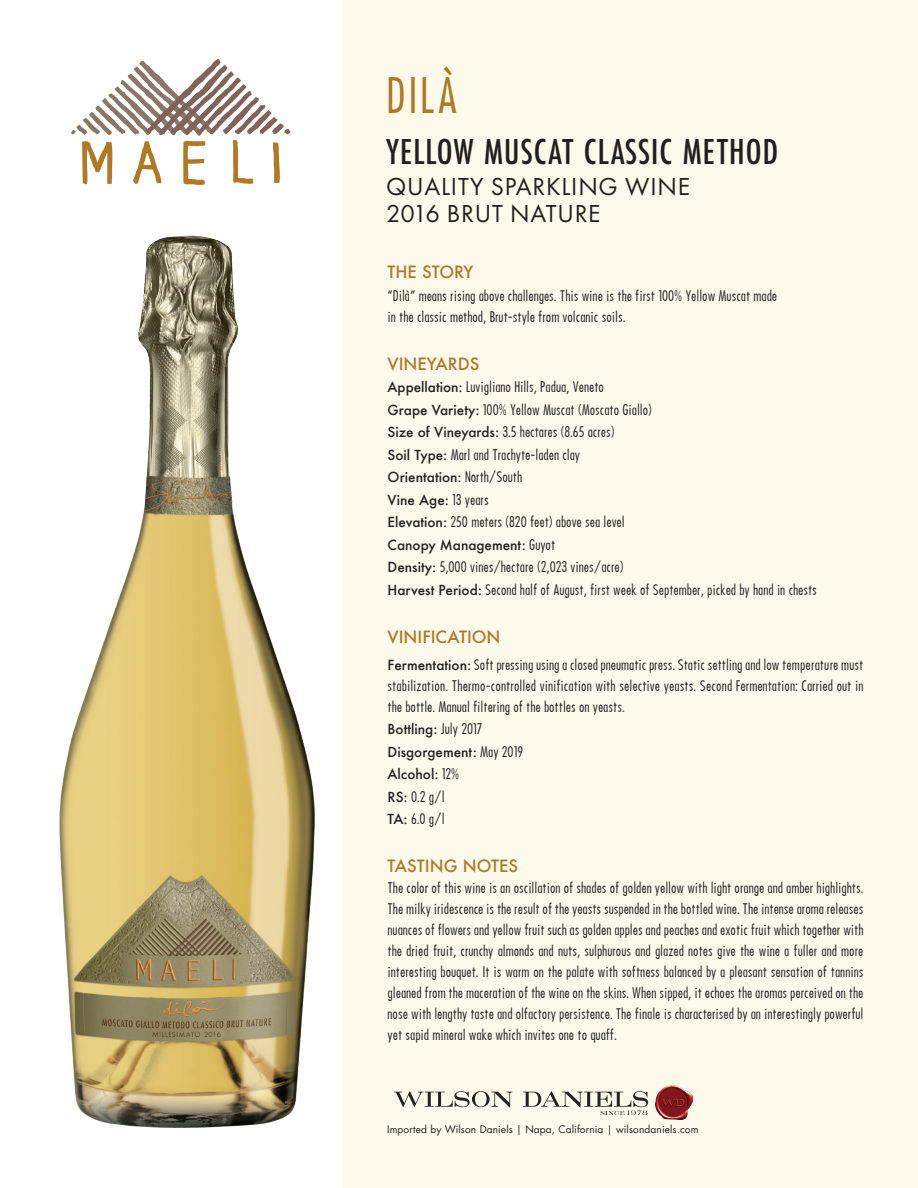
<style>
.page{position:relative;width:918px;height:1188px;background:#fff}
.page>*{position:absolute;margin:0;border:0;box-sizing:border-box;transform-origin:0 0}
.t1{font:500 45px "Futura Cond";color:#af7826}
.t2{font:500 37.5px "Futura PT Cond";letter-spacing:.03em;color:#231f20}
.t3{font:25.5px/27px "Futura PT";letter-spacing:.03em;color:#231f20}
.t4{font:500 16.5px "Futura";color:#af7826}
.t5{font:500 13.5px/21px "Futura Cond";color:#231f20}
.t6{font:500 13.5px/22.5px "Futura";color:#231f20}
.t7{font:10.2px "Futura Std";letter-spacing:.01em;color:#231f20}
.s1{font-family:"Futura"}
.s2{font-family:"Futura Cond"}
</style>
<div class="page">
<div style="left:342px;top:0;width:576px;height:1188px;background:#fdf9eb"></div>
<img style="left:71px;top:58px;width:220px;height:127px">
<svg style="left:394px;top:1091px;width:118px;height:16px"></svg>
<img style="left:655px;top:1086px;width:37px;height:34px">
<svg style="left:523px;top:1091px;width:125px;height:24px"></svg>
<img style="left:59px;top:235px;width:256px;height:893px">
<h1 class="t1" style="left:386px;top:67px;width:73px">DILÀ</h1>
<h2 class="t2" style="left:386px;top:129px;width:393px">YELLOW MUSCAT CLASSIC METHOD</h2>
<h3 class="t3" style="left:386px;top:173px;width:305px">QUALITY SPARKLING WINE<br>2016 BRUT NATURE</h3>
<p class="t4" style="left:388px;top:261px;width:87px">THE STORY</p>
<p class="t5" style="left:388px;top:285px;width:391px">“Dilà” means rising above challenges. This wine is the first 100% Yellow Muscat made in the classic method, Brut-style from volcanic soils.</p>
<p class="t4" style="left:388px;top:352px;width:93px">VINEYARDS</p>
<p class="t5" style="left:388px;top:376px;width:266px;line-height:22.5px"><span class="s1">Appellation:</span> Luvigliano Hills, Padua, Veneto<br><span class="s1">Grape Variety:</span> 100% Yellow Muscat (Moscato Giallo)<br><span class="s1">Size of Vineyards:</span> 3.5 hectares (8.65 acres)<br><span class="s1">Soil Type:</span> Marl and Trachyte-laden clay</p>
<p class="t6" style="left:388px;top:466px;width:136px">Orientation: <span class="s2">North/South<br></span>Vine Age: <span class="s2">13 years</span></p>
<p class="t5" style="left:388px;top:512px;width:239px"><span class="s1">Elevation:</span> 250 meters (820 feet) above sea level</p>
<p class="t6" style="left:388px;top:534px;width:169px">Canopy Management: <span class="s2">Guyot</span></p>
<p class="t5" style="left:388px;top:556px;width:431px;line-height:22.5px"><span class="s1">Density:</span> 5,000 vines/hectare (2,023 vines/acre)<br><span class="s1">Harvest Period:</span> Second half of August, first week of September, picked by hand in chests</p>
<p class="t4" style="left:388px;top:625px;width:114px">VINIFICATION</p>
<p class="t5" style="left:388px;top:654px;width:477px;text-align:justify"><span class="s1">Fermentation:</span> Soft pressing using a closed pneumatic press. Static settling and low temperature must stabilization. Thermo-controlled vinification with selective yeasts. Second Fermentation: Carried out in the bottle. Manual filtering of the bottles on yeasts.</p>
<p class="t6" style="left:388px;top:718px;width:137px">Bottling: <span class="s2">July 2017<br></span>Disgorgement: <span class="s2">May 2019<br></span>Alcohol: <span class="s2">12%</span></p>
<p class="t5" style="left:388px;top:786px;width:59px;line-height:22.5px"><span class="s1">RS:</span> 0.2 g/l<br><span class="s1">TA:</span> 6.0 g/l</p>
<p class="t4" style="left:388px;top:855px;width:132px">TASTING NOTES</p>
<p class="t5" style="left:388px;top:878px;width:477px;text-align:justify">The color of this wine is an oscillation of shades of golden yellow with light orange and amber highlights.<br>The milky iridescence is the result of the yeasts suspended in the bottled wine. The intense aroma releases nuances of flowers and yellow fruit such as golden apples and peaches and exotic fruit which together with the dried fruit, crunchy almonds and nuts, sulphurous and glazed notes give the wine a fuller and more interesting bouquet. It is warm on the palate with softness balanced by a pleasant sensation of tannins gleaned from the maceration of the wine on the skins. When sipped, it echoes the aromas perceived on the nose with lengthy taste and olfactory persistence. The finale is characterised by an interestingly powerful yet sapid mineral wake which invites one to quaff.</p>
<p class="t7" style="left:387px;top:1122px;width:313px">Imported by Wilson Daniels | Napa, California | wilsondaniels.com</p>
</div>
